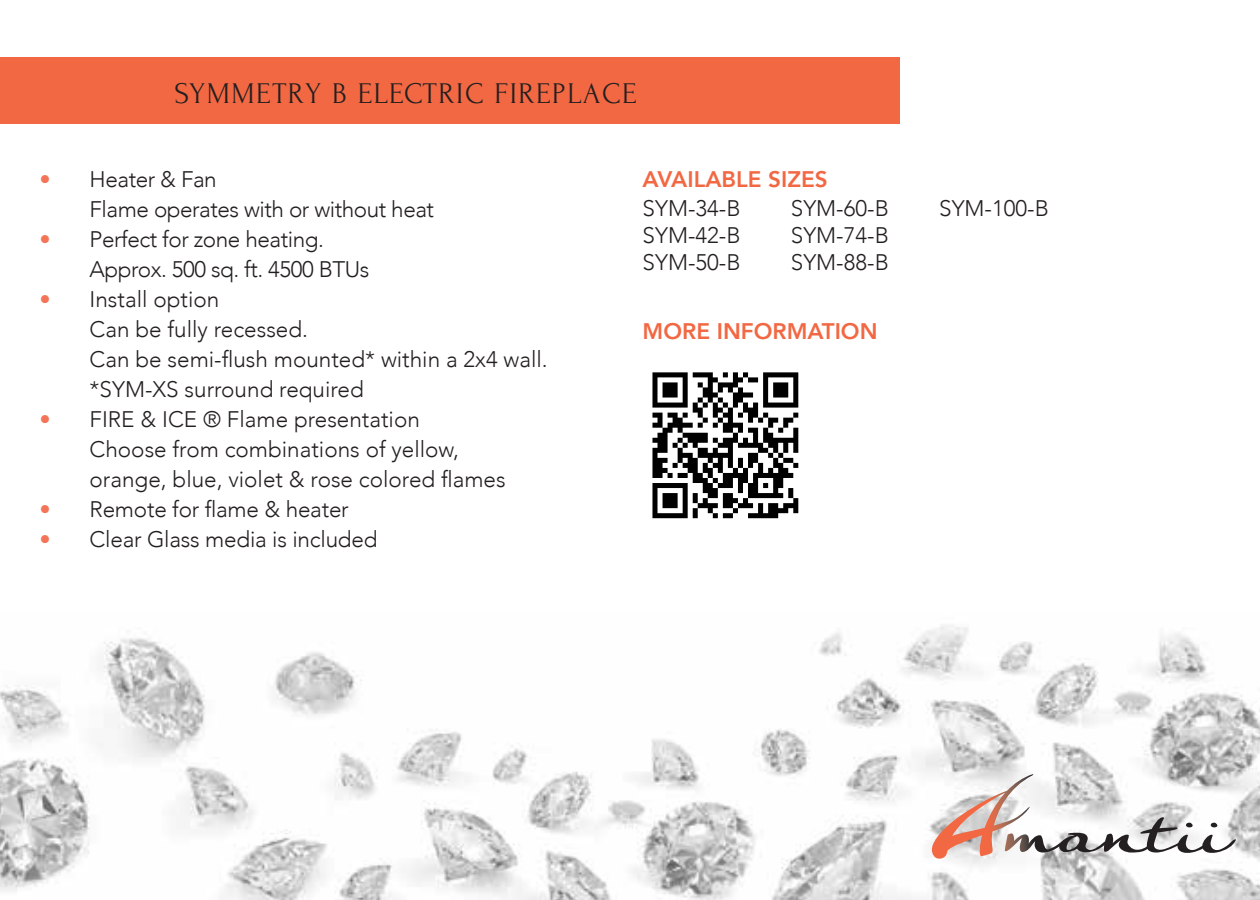
<style>
.page{position:relative;width:1260px;height:900px;background:#fff}
.page>*{position:absolute;margin:0;border:0;box-sizing:border-box;transform-origin:0 0}
.t1{font:30px "Forum";letter-spacing:.05em;color:#231f20}
.t2{font:300 22.5px/30px "Avenir";color:#231f20}
.t3{font:300 22.5px/30px "Avenir";letter-spacing:-.02em;color:#231f20}
.t4{font:800 22.5px "Avenir";color:#f26843}
.s1{color:#f37457}
</style>
<div class="page">
<img style="left:0;top:625px;width:1260px;height:275px">
<svg style="left:932px;top:774px;width:304px;height:85px"></svg>
<div style="left:0;top:57px;width:900px;height:67px;background:#f26843"></div>
<svg style="left:652px;top:372px;width:146px;height:146px"></svg>
<h1 class="t1" style="left:175px;top:77px;width:464px">SYMMETRY B ELECTRIC FIREPLACE</h1>
<p class="t3" style="left:90px;top:164px;width:346px;text-indent:-50px"><span class="s1">•</span> Heater &amp; Fan<br>Flame operates with or without heat</p>
<p class="t3" style="left:90px;top:224px;width:281px;text-indent:-50px"><span class="s1">•</span> Perfect for zone heating.<br>Approx. 500 sq. ft. 4500 BTUs</p>
<p class="t2" style="left:90px;top:284px;width:460px;text-indent:-50px"><span class="s1">•</span> Install option<br>Can be fully recessed.<br>Can be semi-flush mounted* within a 2x4 wall. *SYM-XS surround required</p>
<p class="t2" style="left:90px;top:404px;width:418px;text-indent:-50px"><span class="s1">•</span> FIRE &amp; ICE ® Flame presentation<br>Choose from combinations of yellow, orange, blue, violet &amp; rose colored flames</p>
<p class="t2" style="left:40px;top:494px;width:311px"><span class="s1">•</span> Remote for flame &amp; heater</p>
<p class="t2" style="left:40px;top:524px;width:339px"><span class="s1">•</span> Clear Glass media is included</p>
<p class="t4" style="left:643px;top:161px;width:187px">AVAILABLE SIZES</p>
<p class="t2" style="left:643px;top:195px;width:99px;line-height:27px;text-align:justify">SYM-34-B SYM-42-B SYM-50-B</p>
<p class="t2" style="left:791px;top:195px;width:99px;line-height:27px;text-align:justify">SYM-60-B SYM-74-B SYM-88-B</p>
<p class="t2" style="left:939px;top:194px;width:111px">SYM-100-B</p>
<p class="t4" style="left:643px;top:314px;width:236px">MORE INFORMATION</p>
</div>
